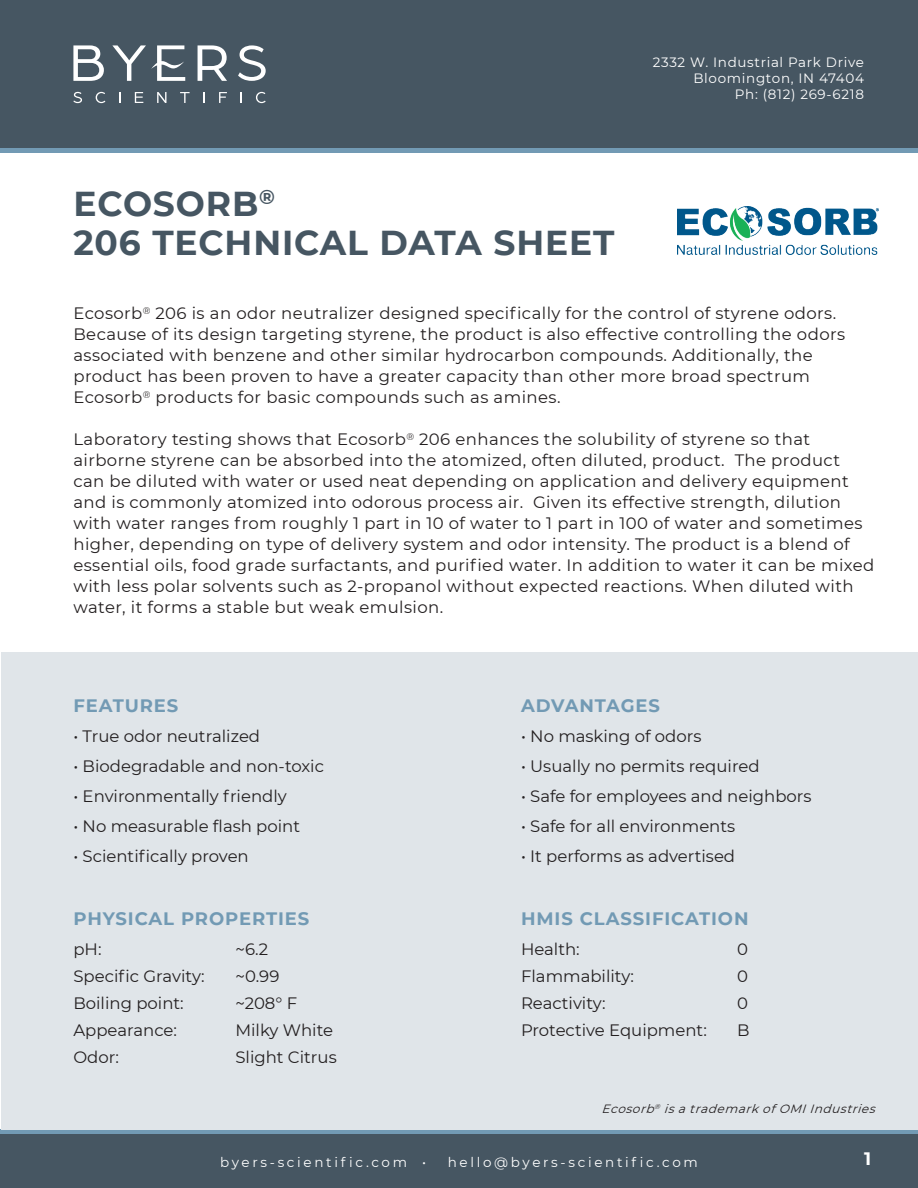
<style>
.page{position:relative;width:918px;height:1188px;background:#fff}
.page>*{position:absolute;margin:0;border:0;box-sizing:border-box;transform-origin:0 0}
.t1{font:700 34.5px/39px "Montserrat";letter-spacing:.025em;color:#465662}
.Paragraph_Style_1{font:700 18px "Montserrat";letter-spacing:.05em;color:#729ab4}
.t2{font:700 18px "Montserrat";color:#fff}
.Paragraph_Style_1-2{font:16.5px/21px "Montserrat";letter-spacing:.025em;color:#231f20}
.Paragraph_Style_1-3{font:16.5px "Montserrat";color:#231f20}
.t3{font:13.5px/16.2px "Montserrat";letter-spacing:.05em;color:#fff;text-align:right}
.t4{font:13.5px "Montserrat";letter-spacing:.2em;color:#fff}
.Paragraph_Style_1-4{font:italic 12px "Montserrat";color:#231f20}
</style>
<div class="page">
<div style="left:0;top:0;width:918px;height:149px;background:#465662"></div>
<svg style="left:73px;top:45px;width:31px;height:36px"></svg>
<svg style="left:198px;top:45px;width:29px;height:36px"></svg>
<svg style="left:112px;top:45px;width:73px;height:36px"></svg>
<svg style="left:238px;top:45px;width:28px;height:36px"></svg>
<svg style="left:73px;top:92px;width:9px;height:11px"></svg>
<svg style="left:96px;top:92px;width:9px;height:11px"></svg>
<svg style="left:135px;top:92px;width:8px;height:11px"></svg>
<svg style="left:157px;top:92px;width:9px;height:11px"></svg>
<svg style="left:180px;top:92px;width:10px;height:11px"></svg>
<svg style="left:203px;top:92px;width:2px;height:11px"></svg>
<svg style="left:219px;top:92px;width:8px;height:11px"></svg>
<svg style="left:240px;top:92px;width:2px;height:11px"></svg>
<svg style="left:256px;top:92px;width:10px;height:11px"></svg>
<hr style="left:0;top:1130px;width:918px;height:4px;background:#729ab4">
<div style="left:0;top:1134px;width:918px;height:54px;background:#465662"></div>
<hr style="left:0;top:149px;width:918px;height:4px;background:#729ab4">
<div style="left:1px;top:652px;width:916px;height:478px;background:#e0e5e9"></div>
<img style="left:677px;top:206px;width:201px;height:49px">
<p class="t1" style="left:73px;top:182px;width:543px">ECOSORB<sup>®<br></sup>206 TECHNICAL DATA SHEET</p>
<p class="t3" style="left:653px;top:54px;width:213px">2332 W. Industrial Park Drive<br>Bloomington, IN 47404<br>Ph: (812) 269-6218</p>
<p class="Paragraph_Style_1-2" style="left:73px;top:302px;width:773px">Ecosorb<sup>®</sup> 206 is an odor neutralizer designed specifically for the control of styrene odors.<br>Because of its design targeting styrene, the product is also effective controlling the odors associated with benzene and other similar hydrocarbon compounds. Additionally, the product has been proven to have a greater capacity than other more broad spectrum Ecosorb<sup>®</sup> products for basic compounds such as amines.</p>
<p class="Paragraph_Style_1-2" style="left:73px;top:428px;width:802px">Laboratory testing shows that Ecosorb<sup>®</sup> 206 enhances the solubility of styrene so that airborne styrene can be absorbed into the atomized, often diluted, product. The product can be diluted with water or used neat depending on application and delivery equipment and is commonly atomized into odorous process air. Given its effective strength, dilution with water ranges from roughly 1 part in 10 of water to 1 part in 100 of water and sometimes higher, depending on type of delivery system and odor intensity. The product is a blend of essential oils, food grade surfactants, and purified water. In addition to water it can be mixed with less polar solvents such as 2-propanol without expected reactions. When diluted with water, it forms a stable but weak emulsion.</p>
<p class="Paragraph_Style_1" style="left:73px;top:693px;width:106px">FEATURES</p>
<p class="Paragraph_Style_1-3" style="left:73px;top:725px;width:188px">• True odor neutralized</p>
<p class="Paragraph_Style_1-3" style="left:73px;top:755px;width:252px">• Biodegradable and non-toxic</p>
<p class="Paragraph_Style_1-3" style="left:73px;top:785px;width:215px">• Environmentally friendly</p>
<p class="Paragraph_Style_1-3" style="left:73px;top:815px;width:228px">• No measurable flash point</p>
<p class="Paragraph_Style_1-3" style="left:73px;top:845px;width:177px">• Scientifically proven</p>
<p class="Paragraph_Style_1" style="left:73px;top:906px;width:237px">PHYSICAL PROPERTIES</p>
<p class="Paragraph_Style_1-2" style="left:73px;top:938px;width:30px">pH:</p>
<p class="Paragraph_Style_1-2" style="left:235px;top:938px;width:34px">~6.2</p>
<p class="Paragraph_Style_1-3" style="left:73px;top:965px;width:133px">Specific Gravity:</p>
<p class="Paragraph_Style_1-2" style="left:235px;top:965px;width:45px">~0.99</p>
<p class="Paragraph_Style_1-3" style="left:73px;top:992px;width:112px">Boiling point:</p>
<p class="Paragraph_Style_1-2" style="left:235px;top:992px;width:63px">~208° F</p>
<p class="Paragraph_Style_1-3" style="left:73px;top:1019px;width:105px">Appearance:</p>
<p class="Paragraph_Style_1-3" style="left:235px;top:1019px;width:99px">Milky White</p>
<p class="Paragraph_Style_1-2" style="left:73px;top:1046px;width:47px">Odor:</p>
<p class="Paragraph_Style_1-3" style="left:235px;top:1046px;width:103px">Slight Citrus</p>
<p class="Paragraph_Style_1" style="left:521px;top:693px;width:140px">ADVANTAGES</p>
<p class="Paragraph_Style_1-3" style="left:521px;top:725px;width:182px">• No masking of odors</p>
<p class="Paragraph_Style_1-3" style="left:521px;top:755px;width:240px">• Usually no permits required</p>
<p class="Paragraph_Style_1-3" style="left:521px;top:785px;width:292px">• Safe for employees and neighbors</p>
<p class="Paragraph_Style_1-3" style="left:521px;top:815px;width:216px">• Safe for all environments</p>
<p class="Paragraph_Style_1-3" style="left:521px;top:845px;width:216px">• It performs as advertised</p>
<p class="Paragraph_Style_1" style="left:521px;top:906px;width:229px">HMIS CLASSIFICATION</p>
<p class="Paragraph_Style_1-2" style="left:521px;top:938px;width:60px">Health:</p>
<p class="Paragraph_Style_1-2" style="left:737px;top:938px;width:12px">0</p>
<p class="Paragraph_Style_1-3" style="left:521px;top:965px;width:114px">Flammability:</p>
<p class="Paragraph_Style_1-2" style="left:737px;top:965px;width:12px">0</p>
<p class="Paragraph_Style_1-3" style="left:521px;top:992px;width:86px">Reactivity:</p>
<p class="Paragraph_Style_1-2" style="left:737px;top:992px;width:12px">0</p>
<p class="Paragraph_Style_1-3" style="left:521px;top:1019px;width:187px">Protective Equipment:</p>
<p class="Paragraph_Style_1-2" style="left:737px;top:1019px;width:14px">B</p>
<p class="Paragraph_Style_1-4" style="left:602px;top:1101px;width:280px">Ecosorb<sup>®</sup> isatrademarkofOMIIndustries</p>
<p class="t4" style="left:220px;top:1153px;width:208px">byers-scientific.com •</p>
<p class="t4" style="left:448px;top:1153px;width:252px">hello@byers-scientific.com</p>
<p class="t2" style="left:864px;top:1146px;width:9px">1</p>
</div>
